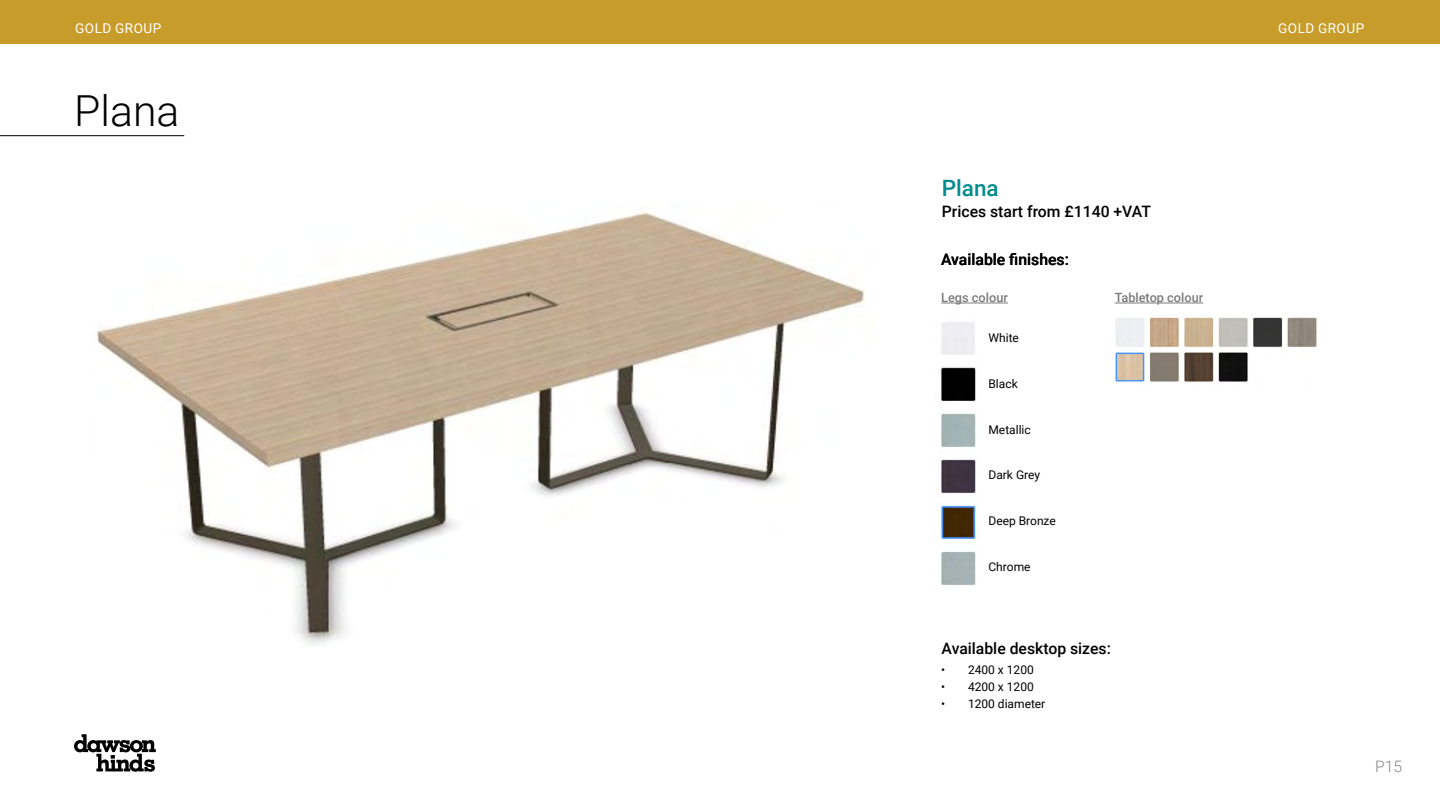
<style>
.page{position:relative;width:1440px;height:810px;background:#fff}
.page>*{position:absolute;margin:0;border:0;box-sizing:border-box;transform-origin:0 0}
.t1{font:300 42.75px "Roboto";color:#000}
.t2{font:500 22.5px "Roboto";color:#008c8f}
.t3{font:500 15.75px "Roboto";color:#000}
.t4{font:300 15.75px "Roboto";color:#878787}
.t5{font:13.58px "Roboto";letter-spacing:.035em;color:#fff}
.t6{font:500 12.75px "Roboto";color:#7c7b7b}
.t7{font:12px "Roboto";color:#000}
</style>
<div class="page">
<svg style="left:74px;top:734px;width:82px;height:38px"></svg>
<div style="left:0;top:0;width:1440px;height:44px;background:#c89c2b"></div>
<hr style="left:0;top:135px;width:184px;height:1px;background:#000">
<img style="left:96px;top:212px;width:770px;height:433px">
<img style="left:1115px;top:317px;width:202px;height:65px">
<img style="left:941px;top:322px;width:35px;height:264px">
<hr style="left:941px;top:303px;width:67px;height:1px;background:#7c7b7b">
<hr style="left:1115px;top:303px;width:88px;height:1px;background:#7c7b7b">
<p class="t5" style="left:75px;top:19px;width:88px">GOLD GROUP</p>
<p class="t5" style="left:1278px;top:19px;width:88px">GOLD GROUP</p>
<h1 class="t1" style="left:74px;top:81px;width:107px">Plana</h1>
<h2 class="t2" style="left:942px;top:172px;width:58px">Plana</h2>
<h3 class="t3" style="left:942px;top:201px;width:211px">Prices start from £1140 +VAT</h3>
<h3 class="t3" style="left:941px;top:249px;width:129px">Available finishes:</h3>
<p class="t6" style="left:941px;top:289px;width:68px">Legs colour</p>
<p class="t6" style="left:1115px;top:289px;width:90px">Tabletop colour</p>
<p class="t7" style="left:988px;top:329px;width:32px">White</p>
<p class="t7" style="left:988px;top:375px;width:31px">Black</p>
<p class="t7" style="left:988px;top:421px;width:44px">Metallic</p>
<p class="t7" style="left:988px;top:467px;width:53px">Dark Grey</p>
<p class="t7" style="left:988px;top:512px;width:69px">Deep Bronze</p>
<p class="t7" style="left:988px;top:558px;width:44px">Chrome</p>
<h3 class="t3" style="left:942px;top:638px;width:171px">Available desktop sizes:</h3>
<p class="t7" style="left:941px;top:661px;width:94px">• 2400 x 1200</p>
<p class="t7" style="left:941px;top:678px;width:94px">• 4200 x 1200</p>
<p class="t7" style="left:941px;top:695px;width:106px">• 1200 diameter</p>
<h3 class="t4" style="left:1375px;top:756px;width:29px">P15</h3>
</div>
